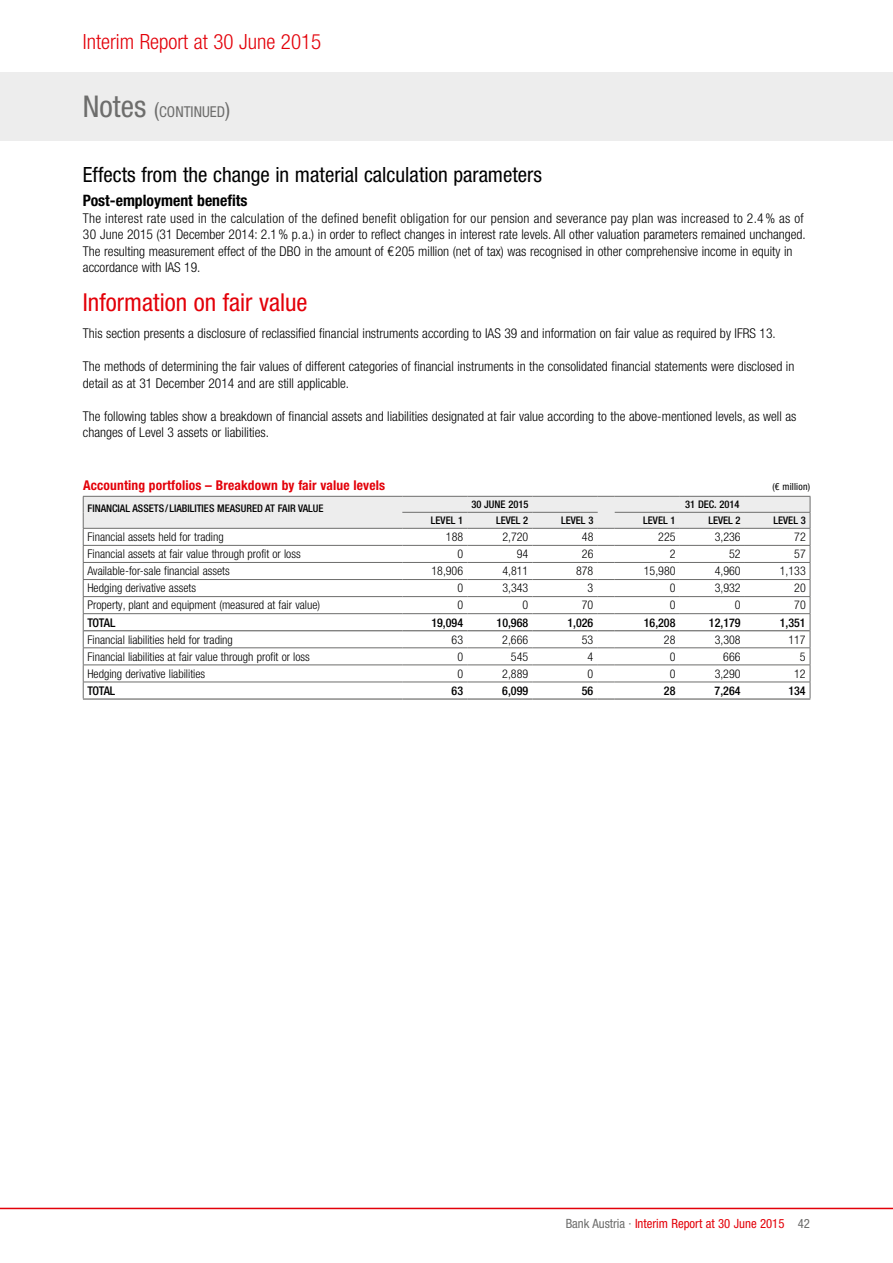
<style>
.page{position:relative;width:893px;height:1263px;background:#fff}
.page>*{position:absolute;margin:0;border:0;box-sizing:border-box;transform-origin:0 0}
.t1{font:condensed 24.75px "Helvetica Neue LT Pro";color:#e30009}
.t2{font:condensed 21px "Helvetica Neue LT Pro";color:#000}
.t3{font:300 condensed 21px "Helvetica Neue LT Pro";color:#e30009}
.t4{font:700 condensed 15.75px "Helvetica Neue LT Pro";color:#000}
.t5{font:condensed 15px "Helvetica Neue LT Pro";color:#6d6d6c}
.t6{font:300 condensed 13.5px/16.5px "Helvetica Neue LT Pro";color:#000}
.t7{font:700 condensed 13.5px "Helvetica Neue LT Pro";letter-spacing:.01em;color:#e30009}
.t8{font:condensed 12.75px "Helvetica Neue LT Pro";color:#e30009}
.t9{font:300 condensed 12px "Helvetica Neue LT Pro";color:#000}
.t10{font:500 condensed 12px "Helvetica Neue LT Pro";color:#000}
.t11{font:500 condensed 10.5px "Helvetica Neue LT Pro";color:#000}
.t12{font:condensed 9.75px "Helvetica Neue LT Pro";letter-spacing:.02em;color:#000}
.s1{font-size:30px}
.s2{font-size:21px}
.s3{color:#6d6d6c}
</style>
<div class="page">
<div style="left:0;top:72px;width:893px;height:68px;background:#ededed"></div>
<hr style="left:0;top:1208px;width:893px;height:1px;background:#e30009">
<svg style="left:83px;top:496px;width:728px;height:204px"></svg>
<hr style="left:615px;top:698px;width:65px;height:2px;background:#6d6d6c">
<hr style="left:680px;top:698px;width:65px;height:2px;background:#6d6d6c">
<hr style="left:745px;top:698px;width:65px;height:2px;background:#6d6d6c">
<h2 class="t3" style="left:83px;top:30px;width:240px">Interim Report at 30 June 2015</h2>
<p class="t5" style="left:83px;top:103px;width:149px"><span class="s1">Notes</span> <span class="s2">(</span>CONTINUED<span class="s2">)</span></p>
<h2 class="t2" style="left:83px;top:162px;width:461px">Effects from the change in material calculation parameters</h2>
<p class="t4" style="left:83px;top:191px;width:166px">Post-employment benefits</p>
<p class="t6" style="left:83px;top:209px;width:724px">The interest rate used in the calculation of the defined benefit obligation for our pension and severance pay plan was increased to 2.4% as of 30 June 2015 (31 December 2014: 2.1% p.a.) in order to reflect changes in interest rate levels. All other valuation parameters remained unchanged.<br>The resulting measurement effect of the DBO in the amount of €205 million (net of tax) was recognised in other comprehensive income in equity in accordance with IAS 19.</p>
<h1 class="t1" style="left:83px;top:288px;width:226px">Information on fair value</h1>
<p class="t6" style="left:83px;top:325px;width:694px">This section presents a disclosure of reclassified financial instruments according to IAS 39 and information on fair value as required by IFRS 13.</p>
<p class="t6" style="left:83px;top:358px;width:713px">The methods of determining the fair values of different categories of financial instruments in the consolidated financial statements were disclosed in detail as at 31 December 2014 and are still applicable.</p>
<p class="t6" style="left:83px;top:407px;width:715px">The following tables show a breakdown of financial assets and liabilities designated at fair value according to the above-mentioned levels, as well as changes of Level 3 assets or liabilities.</p>
<p class="t7" style="left:83px;top:477px;width:303px">Accounting portfolios – Breakdown by fair value levels</p>
<p class="t12" style="left:772px;top:481px;width:39px">(€ million)</p>
<p class="t11" style="left:87px;top:502px;width:238px">FINANCIAL ASSETS/LIABILITIES MEASURED AT FAIR VALUE</p>
<p class="t11" style="left:471px;top:498px;width:59px">30 JUNE 2015</p>
<p class="t11" style="left:685px;top:498px;width:56px">31 DEC. 2014</p>
<p class="t11" style="left:431px;top:514px;width:34px">LEVEL 1</p>
<p class="t11" style="left:496px;top:514px;width:34px">LEVEL 2</p>
<p class="t11" style="left:561px;top:514px;width:34px">LEVEL 3</p>
<p class="t11" style="left:643px;top:514px;width:34px">LEVEL 1</p>
<p class="t11" style="left:708px;top:514px;width:34px">LEVEL 2</p>
<p class="t11" style="left:773px;top:514px;width:34px">LEVEL 3</p>
<p class="t9" style="left:87px;top:530px;width:138px">Financial assets held for trading</p>
<p class="t9" style="left:446px;top:530px;width:19px">188</p>
<p class="t9" style="left:502px;top:530px;width:27px">2,720</p>
<p class="t9" style="left:582px;top:530px;width:13px">48</p>
<p class="t9" style="left:658px;top:530px;width:19px">225</p>
<p class="t9" style="left:715px;top:530px;width:27px">3,236</p>
<p class="t9" style="left:794px;top:530px;width:13px">72</p>
<p class="t9" style="left:87px;top:547px;width:215px">Financial assets at fair value through profit or loss</p>
<p class="t9" style="left:457px;top:547px;width:7px">0</p>
<p class="t9" style="left:517px;top:547px;width:13px">94</p>
<p class="t9" style="left:582px;top:547px;width:13px">26</p>
<p class="t9" style="left:670px;top:547px;width:7px">2</p>
<p class="t9" style="left:729px;top:547px;width:13px">52</p>
<p class="t9" style="left:794px;top:547px;width:13px">57</p>
<p class="t9" style="left:87px;top:564px;width:144px">Available-for-sale financial assets</p>
<p class="t9" style="left:431px;top:564px;width:33px">18,906</p>
<p class="t9" style="left:502px;top:564px;width:27px">4,811</p>
<p class="t9" style="left:576px;top:564px;width:19px">878</p>
<p class="t9" style="left:644px;top:564px;width:33px">15,980</p>
<p class="t9" style="left:715px;top:564px;width:27px">4,960</p>
<p class="t9" style="left:780px;top:564px;width:27px">1,133</p>
<p class="t9" style="left:87px;top:581px;width:110px">Hedging derivative assets</p>
<p class="t9" style="left:457px;top:581px;width:7px">0</p>
<p class="t9" style="left:502px;top:581px;width:27px">3,343</p>
<p class="t9" style="left:588px;top:581px;width:7px">3</p>
<p class="t9" style="left:670px;top:581px;width:7px">0</p>
<p class="t9" style="left:715px;top:581px;width:27px">3,932</p>
<p class="t9" style="left:794px;top:581px;width:13px">20</p>
<p class="t9" style="left:87px;top:598px;width:234px">Property, plant and equipment (measured at fair value)</p>
<p class="t9" style="left:457px;top:598px;width:7px">0</p>
<p class="t9" style="left:522px;top:598px;width:7px">0</p>
<p class="t9" style="left:582px;top:598px;width:13px">70</p>
<p class="t9" style="left:670px;top:598px;width:7px">0</p>
<p class="t9" style="left:735px;top:598px;width:7px">0</p>
<p class="t9" style="left:794px;top:598px;width:13px">70</p>
<p class="t10" style="left:87px;top:615px;width:29px">TOTAL</p>
<p class="t10" style="left:431px;top:615px;width:33px">19,094</p>
<p class="t10" style="left:497px;top:615px;width:33px">10,968</p>
<p class="t10" style="left:567px;top:615px;width:27px">1,026</p>
<p class="t10" style="left:644px;top:615px;width:33px">16,208</p>
<p class="t10" style="left:709px;top:615px;width:33px">12,179</p>
<p class="t10" style="left:780px;top:615px;width:27px">1,351</p>
<p class="t9" style="left:87px;top:632px;width:147px">Financial liabilities held for trading</p>
<p class="t9" style="left:452px;top:632px;width:13px">63</p>
<p class="t9" style="left:502px;top:632px;width:27px">2,666</p>
<p class="t9" style="left:582px;top:632px;width:13px">53</p>
<p class="t9" style="left:664px;top:632px;width:13px">28</p>
<p class="t9" style="left:715px;top:632px;width:27px">3,308</p>
<p class="t9" style="left:788px;top:632px;width:19px">117</p>
<p class="t9" style="left:87px;top:649px;width:224px">Financial liabilities at fair value through profit or loss</p>
<p class="t9" style="left:457px;top:649px;width:7px">0</p>
<p class="t9" style="left:511px;top:649px;width:19px">545</p>
<p class="t9" style="left:588px;top:649px;width:7px">4</p>
<p class="t9" style="left:670px;top:649px;width:7px">0</p>
<p class="t9" style="left:723px;top:649px;width:19px">666</p>
<p class="t9" style="left:800px;top:649px;width:7px">5</p>
<p class="t9" style="left:87px;top:667px;width:119px">Hedging derivative liabilities</p>
<p class="t9" style="left:457px;top:667px;width:7px">0</p>
<p class="t9" style="left:502px;top:667px;width:27px">2,889</p>
<p class="t9" style="left:588px;top:667px;width:7px">0</p>
<p class="t9" style="left:670px;top:667px;width:7px">0</p>
<p class="t9" style="left:715px;top:667px;width:27px">3,290</p>
<p class="t9" style="left:794px;top:667px;width:13px">12</p>
<p class="t10" style="left:87px;top:683px;width:29px">TOTAL</p>
<p class="t10" style="left:452px;top:683px;width:13px">63</p>
<p class="t10" style="left:502px;top:683px;width:27px">6,099</p>
<p class="t10" style="left:582px;top:683px;width:13px">56</p>
<p class="t10" style="left:664px;top:683px;width:13px">28</p>
<p class="t10" style="left:715px;top:683px;width:27px">7,264</p>
<p class="t10" style="left:788px;top:683px;width:19px">134</p>
<p class="t8" style="left:566px;top:1216px;width:246px"><span class="s3">Bank Austria ·</span> Interim Report at 30 June 2015 <span class="s3">42</span></p>
</div>
